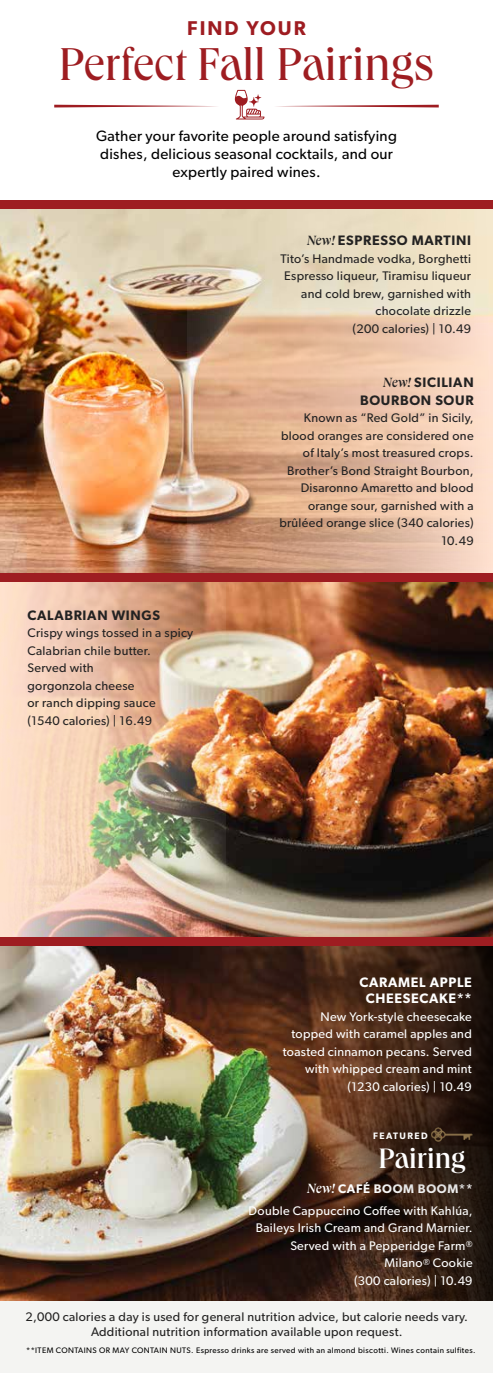
<style>
.page{position:relative;width:493px;height:1373px;background:#fff}
.page>*{position:absolute;margin:0;border:0;box-sizing:border-box;transform-origin:0 0}
.t1{font:47.5px "Queens";color:#9e1d21}
.t2{font:500 29px "Queens";color:#fff}
.t3{font:600 20px "Gibson";letter-spacing:.1em;color:#9e1c21}
.t4{font:15px/18px "Gibson";letter-spacing:.02em;color:#000;text-align:center}
.t5{font:600 13.75px/17.5px "Gibson";letter-spacing:.05em;color:#232222;text-align:right}
.t6{font:600 13.75px/16.5px "Gibson";letter-spacing:.05em;color:#fff;text-align:center}
.t7{font:12.5px/17.5px "Gibson";letter-spacing:.025em;color:#232222;text-align:right}
.t8{font:12.5px/17.5px "Gibson";letter-spacing:.025em;color:#fff;text-align:right}
.t9{font:600 12.5px "Gibson";letter-spacing:.05em;color:#fff}
.t10{font:600 9.38px "Gibson";letter-spacing:.16em;color:#fff}
.t11{font:8px "Gibson";letter-spacing:.05em;color:#000}
.s1{font-family:"Queens";font-weight:500;font-style:italic}
.s2{font-family:"Queens";font-weight:500;font-style:italic;font-size:13.75px}
</style>
<div class="page">
<div style="left:0;top:1250px;width:493px;height:122px;background:#f4f4f2"></div>
<img style="left:225px;top:582px;width:268px;height:355px">
<img style="left:0;top:946px;width:263px;height:354px">
<svg style="left:263px;top:946px;width:230px;height:355px;background:#482f21"></svg>
<img style="left:0;top:582px;width:225px;height:355px">
<svg style="left:54px;top:105px;width:163px;height:2px"></svg>
<svg style="left:276px;top:105px;width:162px;height:2px"></svg>
<svg style="left:235px;top:90px;width:29px;height:29px"></svg>
<img style="left:0;top:208px;width:187px;height:365px">
<svg style="left:187px;top:208px;width:306px;height:365px;background:#e1c0a4"></svg>
<div style="left:0;top:937px;width:493px;height:9px;background:#9e1d21"></div>
<div style="left:0;top:573px;width:493px;height:9px;background:#9e1d21"></div>
<div style="left:0;top:200px;width:493px;height:8px;background:#9e1d21"></div>
<div style="left:339px;top:1094px;width:154px;height:114px;background:#000;opacity:.8"></div>
<img style="left:430px;top:1122px;width:46px;height:30px">
<h3 class="t3" style="left:187px;top:17px;width:120px">FIND YOUR</h3>
<h1 class="t1" style="left:59px;top:34px;width:376px">Perfect Fall Pairings</h1>
<p class="t4" style="left:96px;top:127px;width:302px">Gather your favorite people around satisfying dishes, delicious seasonal cocktails, and our expertly paired wines.</p>
<p class="t5" style="left:307px;top:231px;width:165px"><span class="s1">New!</span> ESPRESSO MARTINI</p>
<p class="t7" style="left:280px;top:249px;width:192px">Tito’s Handmade vodka, Borghetti<br>Espresso liqueur, Tiramisu liqueur and cold brew, garnished with chocolate drizzle<br>(200 calories) | 10.49</p>
<p class="t5" style="left:28px;top:606px;width:134px">CALABRIAN WINGS</p>
<p class="t7" style="left:28px;top:624px;width:167px;text-align:left">Crispy wings tossed in a spicy<br>Calabrian chile butter.<br>Served with<br>gorgonzola cheese<br>or ranch dipping sauce<br>(1540 calories) | 16.49</p>
<p class="t5" style="left:360px;top:373px;width:115px"><span class="s1">New!</span> SICILIAN<br>BOURBON SOUR</p>
<p class="t7" style="left:279px;top:409px;width:196px">Known as “Red Gold” in Sicily, blood oranges are considered one of Italy’s most treasured crops.<br>Brother’s Bond Straight Bourbon,<br>Disaronno Amaretto and blood orange sour, garnished with a brûléed orange slice (340 calories)<br>10.49</p>
<p class="t6" style="left:359px;top:973px;width:114px">CARAMEL APPLE<br>CHEESECAKE**</p>
<p class="t8" style="left:283px;top:1007px;width:190px">New York-style cheesecake topped with caramel apples and toasted cinnamon pecans. Served with whipped cream and mint (1230 calories) | 10.49</p>
<p class="t10" style="left:373px;top:1130px;width:56px">FEATURED</p>
<h2 class="t2" style="left:378px;top:1139px;width:88px">Pairing</h2>
<p class="t9" style="left:307px;top:1180px;width:167px"><span class="s2">New!</span> CAFÉ BOOM BOOM**</p>
<p class="t8" style="left:248px;top:1201px;width:225px">Double Cappuccino Coffee with Kahlúa,<br>Baileys Irish Cream and Grand Marnier.<br>Served with a Pepperidge Farm<sup>®<br></sup>Milano<sup>®</sup> Cookie<br>(300 calories) | 10.49</p>
<p class="t7" style="left:26px;top:1308px;width:444px;line-height:15px;text-align:center">2,000 calories a day is used for general nutrition advice, but calorie needs vary.<br>Additional nutrition information available upon request.</p>
<p class="t11" style="left:26px;top:1345px;width:451px">**ITEM CONTAINS OR MAY CONTAIN NUTS. Espresso drinks are served with an almond biscotti. Wines contain sulfites.</p>
</div>
